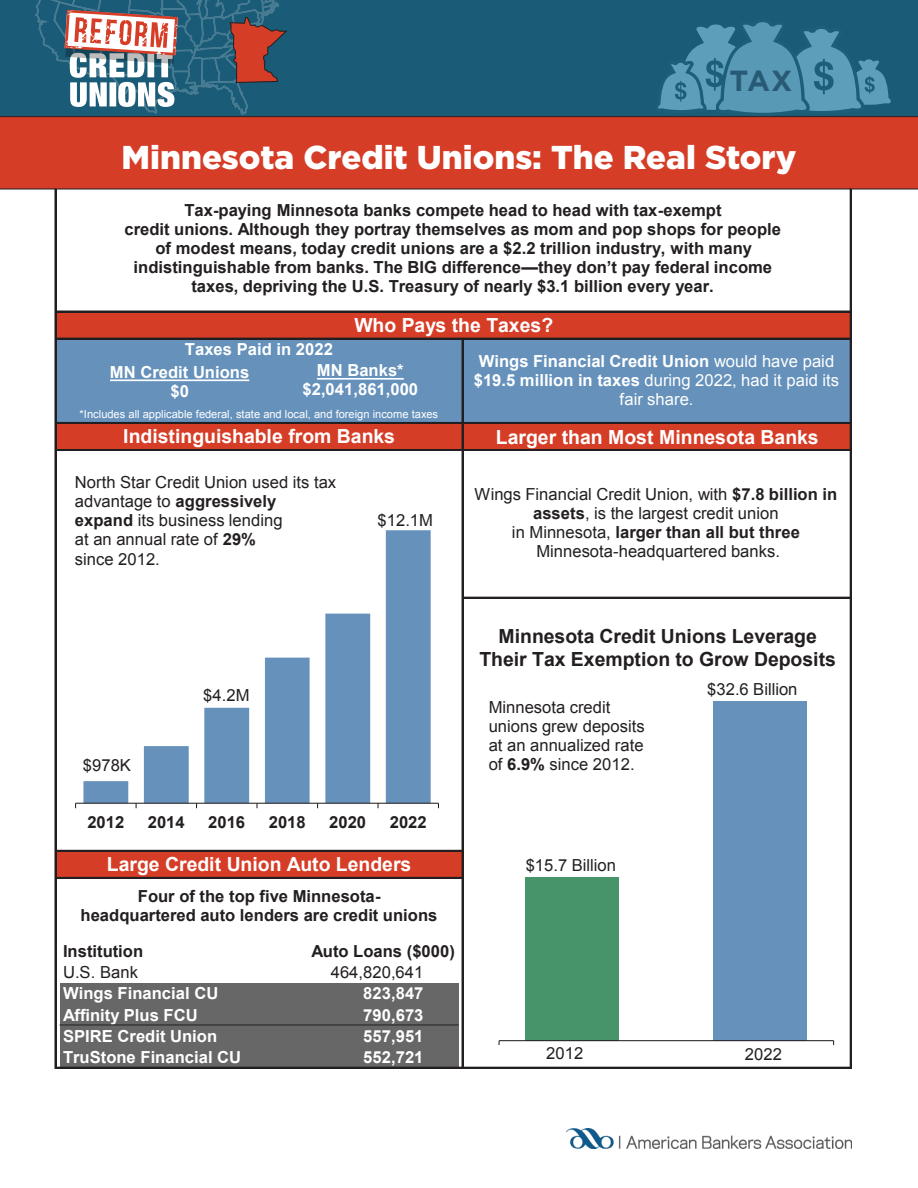
<style>
.page{position:relative;width:918px;height:1188px;background:#fff}
.page>*{position:absolute;margin:0;border:0;box-sizing:border-box;transform-origin:0 0}
.t1{font:900 33px "Gotham";color:#fff}
.t2{font:700 30.45px "Arial";color:#fff}
.t3{font:700 29.1px "Gotham";color:#285a75}
.t4{font:700 19.5px "Arial";color:#fff}
.t5{font:700 19.5px/22.4px "Arial";color:#231f20;text-align:center}
.t6{font:700 16.65px/19px "Arial";color:#231f20;text-align:center}
.t7{font:16.65px/19px "Arial";color:#231f20}
.t8{font:700 16.65px/19px "Arial";color:#fff;text-align:center}
.t9{font:16.65px/19px "Arial";color:#fff;text-align:center}
.t10{font:11.1px "Arial";letter-spacing:-.005em;color:#fff}
.s1{font-weight:700}
</style>
<div class="page">
<div style="left:0;top:0;width:918px;height:201px;background:#1a5b77"></div>
<div style="left:0;top:122px;width:917px;height:123px;background:#fff"></div>
<div style="left:0;top:116px;width:918px;height:73px;background:#d63d27"></div>
<svg style="left:655px;top:22px;width:236px;height:96px"></svg>
<div style="left:56px;top:312px;width:795px;height:27px;background:#d63d27"></div>
<div style="left:56px;top:339px;width:795px;height:84px;background:#6591bb"></div>
<div style="left:56px;top:423px;width:795px;height:27px;background:#d63d27"></div>
<div style="left:56px;top:851px;width:407px;height:27px;background:#d63d27"></div>
<div style="left:60px;top:983px;width:398px;height:22px;background:#666766"></div>
<div style="left:60px;top:1004px;width:398px;height:23px;background:#666766"></div>
<div style="left:60px;top:1026px;width:398px;height:21px;background:#666766"></div>
<div style="left:60px;top:1047px;width:398px;height:21px;background:#666766"></div>
<hr style="left:55px;top:189px;width:1px;height:879px;background:#231f20">
<hr style="left:850px;top:189px;width:1px;height:879px;background:#231f20">
<hr style="left:462px;top:339px;width:1px;height:729px;background:#231f20">
<hr style="left:56px;top:311px;width:795px;height:1px;background:#231f20">
<hr style="left:56px;top:338px;width:795px;height:1px;background:#231f20">
<hr style="left:56px;top:422px;width:795px;height:2px;background:#231f20">
<hr style="left:56px;top:449px;width:795px;height:2px;background:#231f20">
<hr style="left:463px;top:597px;width:388px;height:1px;background:#231f20">
<hr style="left:56px;top:850px;width:407px;height:2px;background:#231f20">
<hr style="left:56px;top:877px;width:407px;height:2px;background:#231f20">
<hr style="left:60px;top:1025px;width:398px;height:1px;background:#231f20">
<hr style="left:56px;top:1067px;width:795px;height:1px;background:#231f20">
<svg style="left:483px;top:1040px;width:366px;height:27px"></svg>
<div style="left:525px;top:877px;width:94px;height:164px;background:#47936a"></div>
<div style="left:713px;top:701px;width:94px;height:340px;background:#6591bb"></div>
<hr style="left:499px;top:1040px;width:335px;height:1px;background:#231f20">
<svg style="left:83px;top:530px;width:348px;height:273px"></svg>
<hr style="left:76px;top:803px;width:362px;height:1px;background:#231f20">
<svg style="left:317px;top:378px;width:87px;height:2px"></svg>
<svg style="left:110px;top:379px;width:139px;height:2px"></svg>
<img style="left:566px;top:1128px;width:286px;height:20px">
<svg style="left:35px;top:0;width:252px;height:115px"></svg>
<h3 class="t3" style="left:730px;top:61px;width:64px">TAX</h3>
<h1 class="t1" style="left:122px;top:135px;width:676px">Minnesota Credit Unions: The Real Story</h1>
<h2 class="t2" style="left:159px;top:144px;width:591px">Minnesota Credit Unions: The Real Story</h2>
<p class="t6" style="left:124px;top:201px;width:658px">Tax-paying Minnesota banks compete head to head with tax-exempt<br>credit unions. Although they portray themselves as mom and pop shops for people of modest means, today credit unions are a $2.2 trillion industry, with many indistinguishable from banks. The BIG difference—they don’t pay federal income taxes, depriving the U.S. Treasury of nearly $3.1 billion every year.</p>
<p class="t4" style="left:354px;top:312px;width:200px">Who Pays the Taxes?</p>
<p class="t8" style="left:185px;top:340px;width:150px">Taxes Paid in 2022</p>
<p class="t8" style="left:110px;top:363px;width:141px">MN Credit Unions $0</p>
<p class="t9" style="left:474px;top:352px;width:367px"><span class="s1">Wings Financial Credit Union</span> would have paid <span class="s1">$19.5 million in taxes</span> during 2022, had it paid its fair share.</p>
<p class="t8" style="left:302px;top:361px;width:117px">MN Banks* $2,041,861,000</p>
<p class="t10" style="left:80px;top:406px;width:360px">*Includes all applicable federal, state and local, and foreign income taxes</p>
<p class="t4" style="left:123px;top:423px;width:273px">Indistinguishable from Banks</p>
<p class="t7" style="left:75px;top:473px;width:263px">North Star Credit Union used its tax advantage to <span class="s1">aggressively expand</span> its business lending<br>at an annual rate of <span class="s1">29%<br></span>since 2012.</p>
<p class="t7" style="left:378px;top:511px;width:57px">$12.1M</p>
<p class="t4" style="left:496px;top:424px;width:324px">Larger than Most Minnesota Banks</p>
<p class="t7" style="left:475px;top:484px;width:364px;text-align:center">Wings Financial Credit Union, with <span class="s1">$7.8 billion in assets</span>, is the largest credit union<br>in Minnesota, <span class="s1">larger than all but three </span>Minnesota-headquartered banks.</p>
<p class="t7" style="left:83px;top:756px;width:50px">$978K</p>
<p class="t7" style="left:203px;top:686px;width:48px">$4.2M</p>
<p class="t6" style="left:87px;top:814px;width:38px">2012</p>
<p class="t6" style="left:148px;top:814px;width:38px">2014</p>
<p class="t6" style="left:208px;top:814px;width:38px">2016</p>
<p class="t6" style="left:269px;top:814px;width:38px">2018</p>
<p class="t6" style="left:329px;top:814px;width:38px">2020</p>
<p class="t6" style="left:390px;top:814px;width:38px">2022</p>
<p class="t4" style="left:107px;top:851px;width:306px">Large Credit Union Auto Lenders</p>
<p class="t6" style="left:81px;top:888px;width:358px">Four of the top five Minnesota&shy;headquartered auto lenders are credit unions</p>
<p class="t6" style="left:63px;top:943px;width:82px">Institution</p>
<p class="t6" style="left:311px;top:943px;width:145px">Auto Loans ($000)</p>
<p class="t7" style="left:63px;top:963px;width:76px">U.S. Bank</p>
<p class="t7" style="left:331px;top:963px;width:94px">464,820,641</p>
<p class="t8" style="left:63px;top:985px;width:157px">Wings Financial CU</p>
<p class="t8" style="left:363px;top:985px;width:62px">823,847</p>
<p class="t8" style="left:63px;top:1006px;width:136px">Affinity Plus FCU</p>
<p class="t8" style="left:363px;top:1006px;width:62px">790,673</p>
<p class="t8" style="left:63px;top:1027px;width:156px">SPIRE Credit Union</p>
<p class="t8" style="left:363px;top:1027px;width:62px">557,951</p>
<p class="t8" style="left:63px;top:1048px;width:180px">TruStone Financial CU</p>
<p class="t8" style="left:363px;top:1048px;width:62px">552,721</p>
<p class="t5" style="left:479px;top:626px;width:358px">Minnesota Credit Unions Leverage<br>Their Tax Exemption to Grow Deposits</p>
<p class="t7" style="left:489px;top:698px;width:158px">Minnesota credit unions grew deposits at an annualized rate of <span class="s1">6.9%</span> since 2012.</p>
<p class="t7" style="left:707px;top:680px;width:92px">$32.6 Billion</p>
<p class="t7" style="left:526px;top:856px;width:92px">$15.7 Billion</p>
<p class="t7" style="left:546px;top:1044px;width:39px">2012</p>
<p class="t7" style="left:745px;top:1045px;width:39px">2022</p>
</div>
